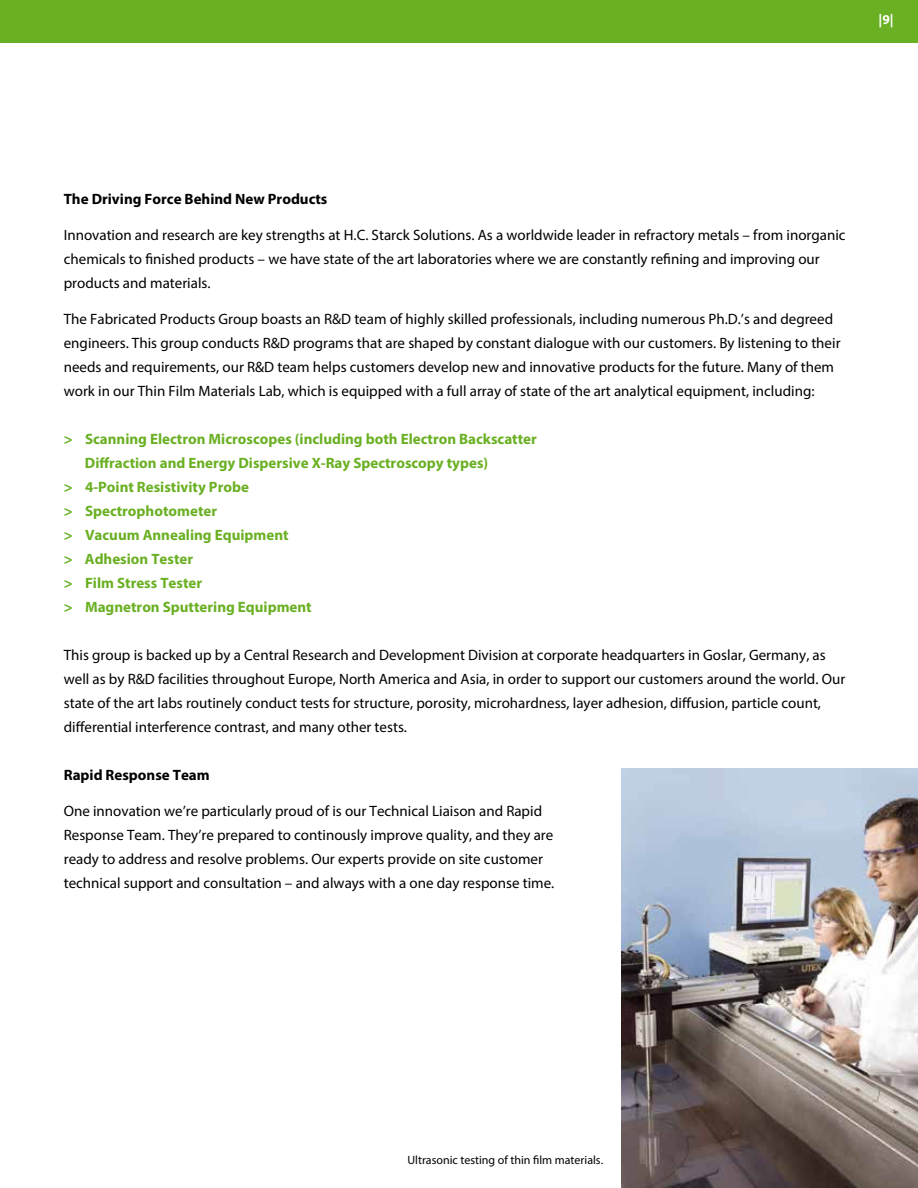
<style>
.page{position:relative;width:918px;height:1188px;background:#fff}
.page>*{position:absolute;margin:0;border:0;box-sizing:border-box;transform-origin:0 0}
.t1{font:15px/24px "Myriad Pro";color:#000}
.t2{font:700 15px "Myriad Pro";color:#6ab023}
.t3{font:700 15px "Myriad Pro";color:#000}
.t4{font:700 13.5px "Myriad Pro";color:#fff}
.t5{font:12px "Myriad Pro";color:#000}
</style>
<div class="page">
<div style="left:0;top:0;width:918px;height:43px;background:#6ab023"></div>
<img style="left:622px;top:768px;width:296px;height:420px">
<p class="t4" style="left:879px;top:11px;width:17px">|9|</p>
<p class="t3" style="left:64px;top:189px;width:265px">The Driving Force Behind New Products</p>
<p class="t1" style="left:64px;top:223px;width:783px">Innovation and research are key strengths at H.C. Starck Solutions. As a worldwide leader in refractory metals – from inorganic chemicals to finished products – we have state of the art laboratories where we are constantly refining and improving our products and materials.</p>
<p class="t1" style="left:64px;top:307px;width:778px">The Fabricated Products Group boasts an R&amp;D team of highly skilled professionals, including numerous Ph.D.’s and degreed engineers. This group conducts R&amp;D programs that are shaped by constant dialogue with our customers. By listening to their needs and requirements, our R&amp;D team helps customers develop new and innovative products for the future. Many of them work in our Thin Film Materials Lab, which is equipped with a full array of state of the art analytical equipment, including:</p>
<p class="t2" style="left:64px;top:429px;width:475px">&gt; Scanning Electron Microscopes (including both Electron Backscatter</p>
<p class="t2" style="left:85px;top:453px;width:405px">Diffraction and Energy Dispersive X-Ray Spectroscopy types)</p>
<p class="t2" style="left:64px;top:477px;width:187px">&gt; 4-Point Resistivity Probe</p>
<p class="t2" style="left:64px;top:501px;width:155px">&gt; Spectrophotometer</p>
<p class="t2" style="left:64px;top:525px;width:226px">&gt; Vacuum Annealing Equipment</p>
<p class="t2" style="left:64px;top:549px;width:131px">&gt; Adhesion Tester</p>
<p class="t2" style="left:64px;top:573px;width:140px">&gt; Film Stress Tester</p>
<p class="t2" style="left:64px;top:597px;width:250px">&gt; Magnetron Sputtering Equipment</p>
<p class="t1" style="left:64px;top:643px;width:783px">This group is backed up by a Central Research and Development Division at corporate headquarters in Goslar, Germany, as well as by R&amp;D facilities throughout Europe, North America and Asia, in order to support our customers around the world. Our state of the art labs routinely conduct tests for structure, porosity, microhardness, layer adhesion, diffusion, particle count, differential interference contrast, and many other tests.</p>
<p class="t3" style="left:64px;top:765px;width:148px">Rapid Response Team</p>
<p class="t1" style="left:64px;top:799px;width:492px">One innovation we’re particularly proud of is our Technical Liaison and Rapid Response Team. They’re prepared to continously improve quality, and they are ready to address and resolve problems. Our experts provide on site customer technical support and consultation – and always with a one day response time.</p>
<p class="t5" style="left:407px;top:1152px;width:197px">Ultrasonic testing of thin film materials.</p>
</div>
